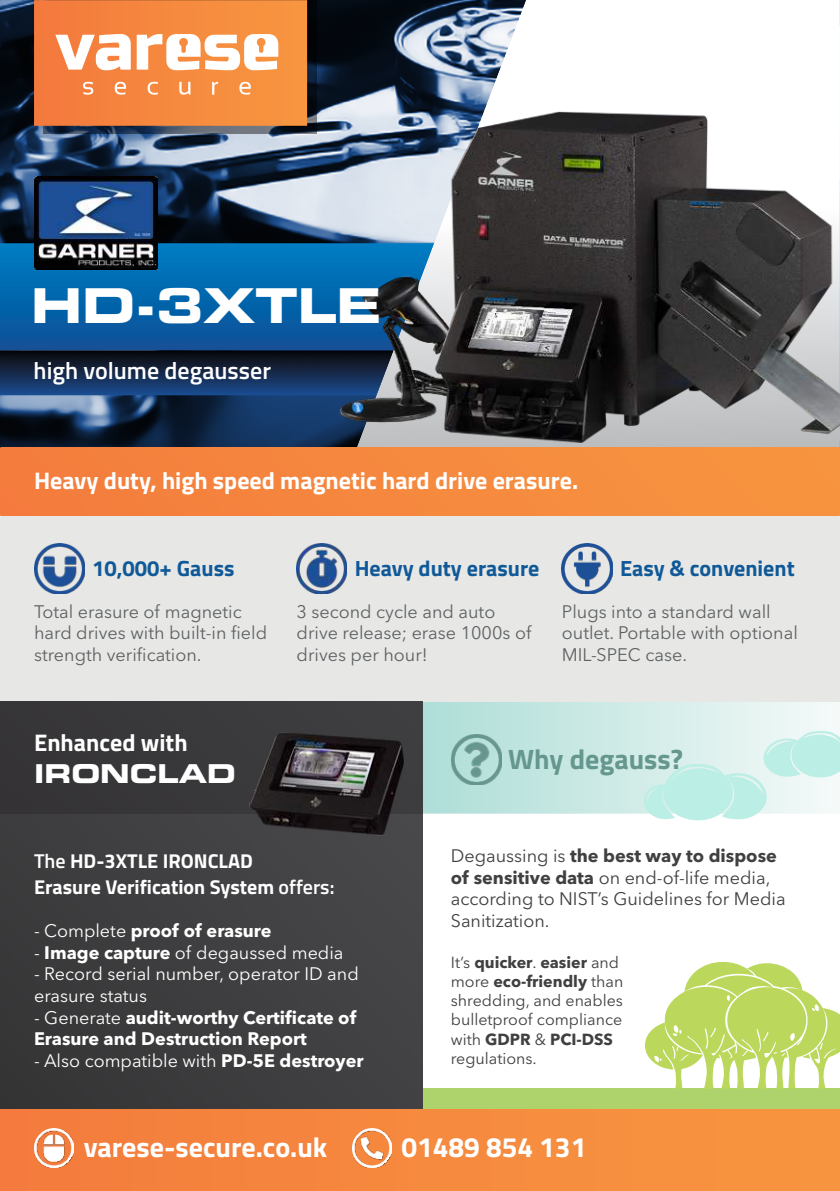
<style>
.page{position:relative;width:840px;height:1191px;background:#fff}
.page>*{position:absolute;margin:0;border:0;box-sizing:border-box;transform-origin:0 0}
.t1{font:48px "Eurostile LT Std Bold Ex 2";letter-spacing:-.005em;color:#fff}
.t2{font:700 28px "Titillium Web";color:#fff}
.t3{font:700 28px "Titillium Web";color:#65978e}
.t4{font:26px "Eurostile LT Std Bold Ex 2";color:#fff}
.t5{font:700 24px "Titillium Web";color:#fff}
.t6{font:600 24px "Titillium Web";color:#fff}
.t7{font:700 22px "Titillium Web";color:#105998}
.t8{font:700 20px/26.4px "Titillium Web";color:#fff}
.t9{font:18px/21.6px "Avenir Next LT Pro";color:#5f6263}
.t10{font:18px/21.6px "Avenir Next LT Pro";color:#404041}
.t11{font:18px/21.6px "Avenir Next LT Pro";color:#fff}
.t12{font:700 18px/21.6px "Avenir Next LT Pro";color:#fff}
.t13{font:16px/19.2px "Avenir Next LT Pro";color:#404041}
.s1{font-weight:600}
.s2{font-weight:400}
.s3{font-weight:700}
</style>
<div class="page">
<img style="left:0;top:0;width:526px;height:448px">
<img style="left:0;top:244px;width:335px;height:151px">
<img style="left:422px;top:702px;width:414px;height:111px">
<svg style="left:0;top:448px;width:839px;height:254px;background:#eacdb7"></svg>
<div style="left:422px;top:1089px;width:417px;height:30px;background:#afd36c"></div>
<img style="left:0;top:702px;width:422px;height:407px">
<svg style="left:43px;top:0;width:273px;height:134px;background:#283443"></svg>
<img style="left:34px;top:0;width:273px;height:126px">
<svg style="left:55px;top:34px;width:223px;height:61px"></svg>
<img style="left:0;top:1109px;width:839px;height:82px">
<svg style="left:644px;top:962px;width:195px;height:127px"></svg>
<img style="left:34px;top:176px;width:123px;height:94px">
<svg style="left:643px;top:730px;width:196px;height:90px;background:#d3f1eb"></svg>
<img style="left:335px;top:102px;width:504px;height:346px">
<img style="left:242px;top:715px;width:175px;height:123px">
<img style="left:34px;top:544px;width:50px;height:50px">
<img style="left:561px;top:544px;width:50px;height:50px">
<img style="left:296px;top:544px;width:51px;height:50px">
<img style="left:451px;top:734px;width:50px;height:50px">
<img style="left:34px;top:1128px;width:39px;height:39px">
<img style="left:352px;top:1128px;width:39px;height:39px">
<h1 class="t1" style="left:31px;top:279px;width:352px">HD-3XTLE</h1>
<h3 class="t6" style="left:34px;top:362px;width:239px">high volume degausser</h3>
<h3 class="t5" style="left:34px;top:472px;width:545px">Heavy duty, high speed magnetic hard drive erasure.</h3>
<p class="t7" style="left:92px;top:560px;width:144px">10,000+ Gauss</p>
<p class="t9" style="left:34px;top:602px;width:234px">Total erasure of magnetic hard drives with built-in field strength verification.</p>
<h3 class="t5" style="left:34px;top:733px;width:155px">Enhanced with</h3>
<h3 class="t4" style="left:34px;top:759px;width:203px">IRONCLAD</h3>
<p class="t7" style="left:354px;top:560px;width:186px">Heavy duty erasure</p>
<p class="t9" style="left:296px;top:602px;width:236px">3 second cycle and auto drive release; erase 1000s of drives per hour!</p>
<p class="t7" style="left:619px;top:560px;width:176px">Easy &amp; convenient</p>
<p class="t9" style="left:561px;top:602px;width:237px">Plugs into a standard wall outlet. Portable with optional<br>MIL-SPEC case.</p>
<h2 class="t3" style="left:508px;top:749px;width:176px">Why degauss?</h2>
<p class="t8" style="left:34px;top:849px;width:302px"><span class="s1">The</span> HD-3XTLE IRONCLAD<br>Erasure Verification System <span class="s1">offers:</span></p>
<p class="t12" style="left:34px;top:921px;width:239px"><span class="s2">- Complete</span> proof of erasure</p>
<p class="t11" style="left:34px;top:943px;width:311px">- <span class="s3">Image capture</span> of degaussed media</p>
<p class="t11" style="left:34px;top:964px;width:326px">- Record serial number, operator ID and erasure status</p>
<p class="t12" style="left:34px;top:1008px;width:323px"><span class="s2">- Generate</span> audit-worthy Certificate of<br>Erasure and Destruction Report</p>
<p class="t11" style="left:34px;top:1051px;width:331px">- Also compatible with <span class="s3">PD-5E destroyer</span></p>
<p class="t10" style="left:450px;top:846px;width:336px">Degaussing is <span class="s3">the best way to dispose of sensitive data</span> on end-of-life media, according to NIST’s Guidelines for Media Sanitization.</p>
<p class="t13" style="left:450px;top:954px;width:174px">It’s <span class="s3">quicker</span>. <span class="s3">easier</span> and more <span class="s3">eco-friendly</span> than shredding, and enables bulletproof compliance with <span class="s3">GDPR</span> &amp; <span class="s3">PCI-DSS </span>regulations.</p>
<h2 class="t2" style="left:84px;top:1137px;width:245px">varese-secure.co.uk</h2>
<h2 class="t2" style="left:401px;top:1137px;width:186px">01489 854 131</h2>
</div>
